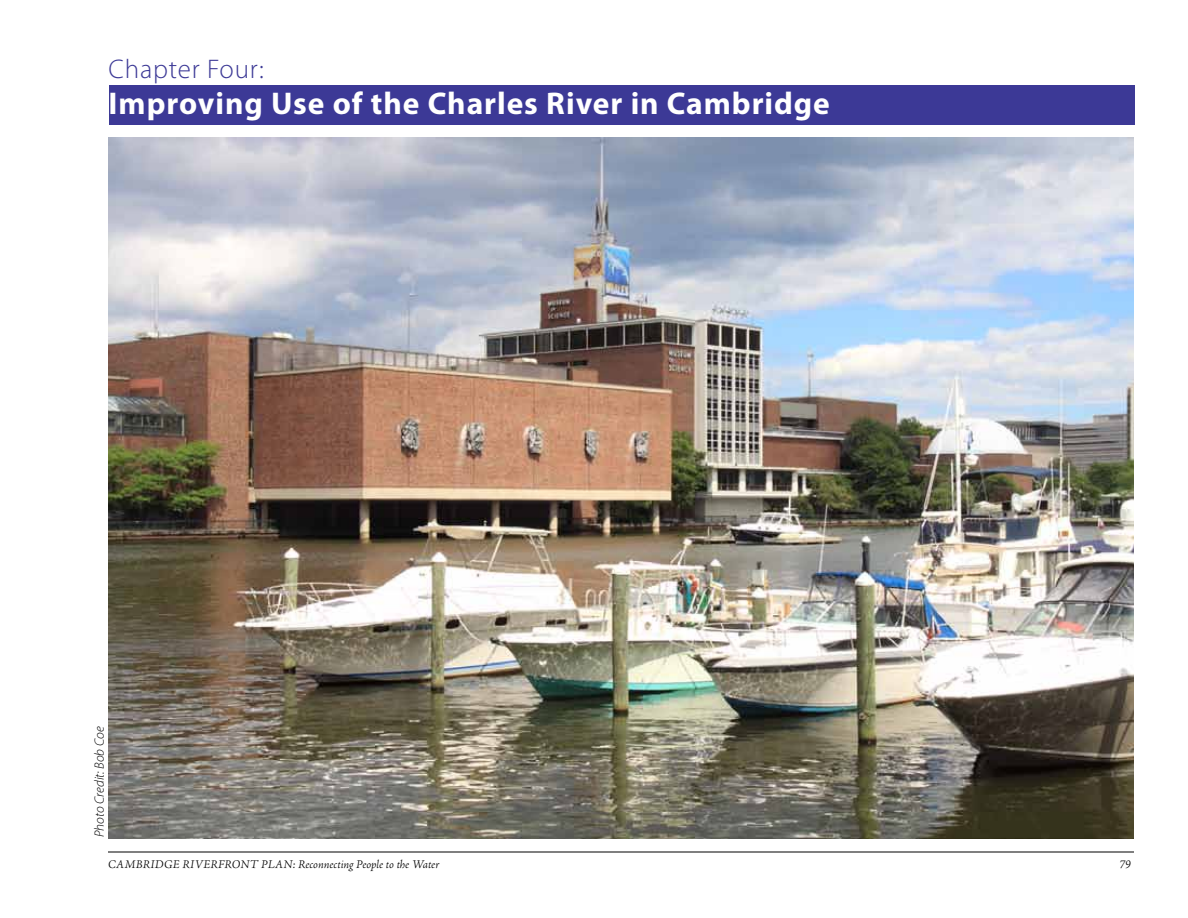
<style>
.page{position:relative;width:1188px;height:918px;background:#fff}
.page>*{position:absolute;margin:0;border:0;box-sizing:border-box;transform-origin:0 0}
.t1{font:700 31.5px "Myriad Pro";letter-spacing:.03em;color:#fff}
.t2{font:300 27px "Myriad Pro";letter-spacing:.03em;color:#3c3996}
.t3{font:italic 300 13.5px "Myriad Pro";color:#000}
.t4{font:italic 300 12px "Adobe Jenson Pro";letter-spacing:.015em;color:#000}
</style>
<div class="page">
<hr style="left:108px;top:852px;width:1026px;height:1px;background:#000">
<div style="left:109px;top:85px;width:1026px;height:40px;background:#3c3996"></div>
<img style="left:108px;top:138px;width:1026px;height:700px">
<h2 class="t2" style="left:109px;top:52px;width:157px">Chapter Four:</h2>
<h1 class="t1" style="left:109px;top:83px;width:723px">Improving Use of the Charles River in Cambridge</h1>
<p class="t3" style="left:91px;top:837px;width:112px;rotate:-90deg">Photo Credit: Bob Coe</p>
<p class="t4" style="left:108px;top:857px;width:333px">Cambridge Riverfront Plan: Reconnecting People to the Water</p>
<p class="t4" style="left:1119px;top:857px;width:13px">79</p>
</div>
